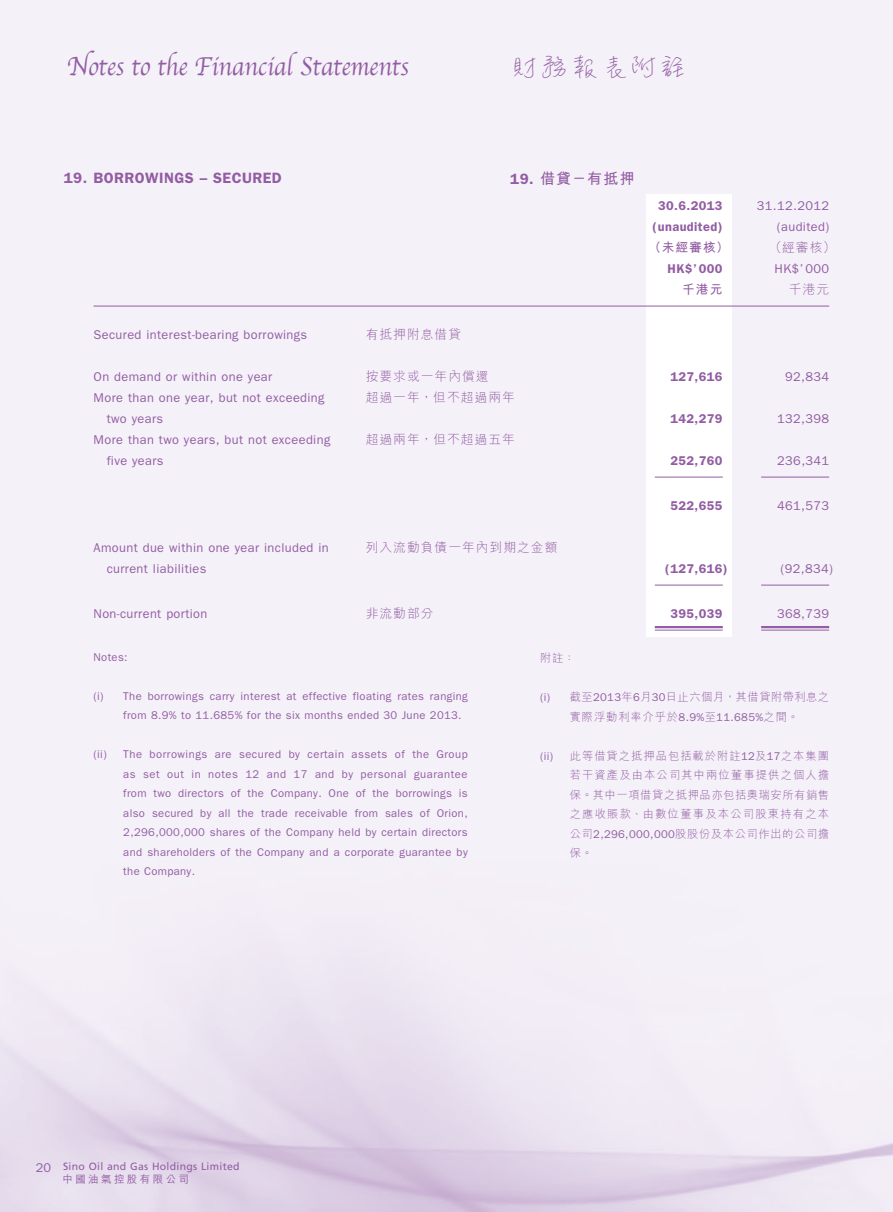
<style>
.page{position:relative;width:893px;height:1212px;background:#f5f1f8}
.page>*{position:absolute;margin:0;border:0;box-sizing:border-box;transform-origin:0 0}
.t1{font:300 28.5px "M Ling Wai FHK";letter-spacing:.045em;color:#925da3}
.t2{font:27px "Apple Chancery";letter-spacing:-.005em;color:#925da3;scale:.9 1}
.t3{font:600 15px "ITC Franklin Gothic Std";letter-spacing:.03em;color:#925da3}
.t4{font:700 15px "M Hei HK";color:#925da3}
.t5{font:12.75px "ITC Franklin Gothic Std";letter-spacing:.03em;color:#925da3}
.t6{font:600 12.75px "ITC Franklin Gothic Std";letter-spacing:.03em;color:#925da3}
.t7{font:300 12.75px "M Hei HK";letter-spacing:.08em;color:#925da3}
.t8{font:700 12.75px "M Hei HK";letter-spacing:.08em;color:#925da3}
.t9{font:11.25px/19.5px "ITC Franklin Gothic Std";letter-spacing:.03em;color:#925da3}
.t10{font:300 11.25px/19.5px "M Hei HK";letter-spacing:.055em;color:#925da3;text-align:center}
.t11{font:10.5px "Frutiger LT Std";letter-spacing:.03em;color:#925da3}
.t12{font:500 10.5px "M Hei HK";letter-spacing:.23em;color:#925da3}
.s1{font-family:"ITC Franklin Gothic Std";font-weight:600}
.s2{font-family:"ITC Franklin Gothic Std";font-weight:400}
.s3{font-family:"ITC Franklin Gothic Std";font-size:12.75px}
</style>
<div class="page">
<img style="left:0;top:194px;width:893px;height:1018px">
<div style="left:646px;top:194px;width:85px;height:443px;background:#fff"></div>
<hr style="left:94px;top:306px;width:735px;height:1px;background:#925da3">
<hr style="left:655px;top:477px;width:68px;height:1px;background:#925da3">
<hr style="left:761px;top:477px;width:68px;height:1px;background:#925da3">
<hr style="left:655px;top:585px;width:68px;height:1px;background:#925da3">
<hr style="left:761px;top:585px;width:68px;height:1px;background:#925da3">
<hr style="left:655px;top:626px;width:68px;height:2px;background:#925da3">
<hr style="left:655px;top:630px;width:68px;height:1px;background:#925da3">
<hr style="left:761px;top:626px;width:68px;height:2px;background:#925da3">
<hr style="left:761px;top:630px;width:68px;height:1px;background:#925da3">
<h2 class="t2" style="left:67px;top:45px;width:381px">Notes to the Financial Statements</h2>
<h1 class="t1" style="left:510px;top:48px;width:179px">財務報表附註</h1>
<h3 class="t3" style="left:64px;top:169px;width:220px">19. BORROWINGS – SECURED</h3>
<h3 class="t4" style="left:510px;top:167px;width:126px"><span class="s1">19.</span> 借貸－有抵押</h3>
<p class="t6" style="left:658px;top:198px;width:66px">30.6.2013</p>
<p class="t5" style="left:757px;top:198px;width:74px">31.12.2012</p>
<p class="t6" style="left:653px;top:219px;width:71px">(unaudited)</p>
<p class="t5" style="left:777px;top:219px;width:54px">(audited)</p>
<p class="t8" style="left:649px;top:238px;width:82px">（未經審核）</p>
<p class="t7" style="left:769px;top:238px;width:68px">（經審核）</p>
<p class="t6" style="left:668px;top:261px;width:56px">HK$’ 000</p>
<p class="t5" style="left:774px;top:261px;width:56px">HK$’ 000</p>
<p class="t8" style="left:682px;top:280px;width:42px">千港元</p>
<p class="t7" style="left:789px;top:280px;width:42px">千港元</p>
<p class="t5" style="left:94px;top:327px;width:215px">Secured interest-bearing borrowings</p>
<p class="t7" style="left:366px;top:325px;width:97px">有抵押附息借貸</p>
<p class="t5" style="left:94px;top:369px;width:180px">On demand or within one year</p>
<p class="t7" style="left:366px;top:367px;width:124px">按要求或一年內償還</p>
<p class="t6" style="left:670px;top:369px;width:54px">127,616</p>
<p class="t5" style="left:785px;top:369px;width:45px">92,834</p>
<p class="t5" style="left:94px;top:390px;width:233px">More than one year, but not exceeding</p>
<p class="t7" style="left:366px;top:388px;width:151px">超過一年，但不超過兩年</p>
<p class="t5" style="left:107px;top:411px;width:58px">two years</p>
<p class="t6" style="left:670px;top:411px;width:54px">142,279</p>
<p class="t5" style="left:777px;top:411px;width:54px">132,398</p>
<p class="t5" style="left:94px;top:432px;width:238px">More than two years, but not exceeding</p>
<p class="t7" style="left:366px;top:430px;width:151px">超過兩年，但不超過五年</p>
<p class="t5" style="left:107px;top:453px;width:58px">five years</p>
<p class="t6" style="left:670px;top:453px;width:54px">252,760</p>
<p class="t5" style="left:777px;top:453px;width:54px">236,341</p>
<p class="t6" style="left:670px;top:498px;width:54px">522,655</p>
<p class="t5" style="left:777px;top:498px;width:54px">461,573</p>
<p class="t5" style="left:94px;top:540px;width:237px">Amount due within one year included in</p>
<p class="t7" style="left:366px;top:538px;width:193px">列入流動負債一年內到期之金額</p>
<p class="t5" style="left:107px;top:561px;width:101px">current liabilities</p>
<p class="t6" style="left:665px;top:561px;width:64px">(127,616)</p>
<p class="t5" style="left:781px;top:561px;width:54px">(92,834)</p>
<p class="t5" style="left:94px;top:606px;width:115px">Non-current portion</p>
<p class="t7" style="left:366px;top:604px;width:69px">非流動部分</p>
<p class="t6" style="left:670px;top:606px;width:54px">395,039</p>
<p class="t5" style="left:777px;top:606px;width:54px">368,739</p>
<p class="t9" style="left:94px;top:647px;width:36px">Notes:</p>
<p class="t9" style="left:123px;top:686px;width:346px;text-indent:-30px">(i) The borrowings carry interest at effective floating rates ranging from 8.9% to 11.685% for the six months ended 30 June 2013.</p>
<p class="t9" style="left:123px;top:745px;width:346px;text-align:justify;text-indent:-30px">(ii) The borrowings are secured by certain assets of the Group as set out in notes 12 and 17 and by personal guarantee from two directors of the Company. One of the borrowings is also secured by all the trade receivable from sales of Orion, 2,296,000,000 shares of the Company held by certain directors and shareholders of the Company and a corporate guarantee by the Company.</p>
<p class="t10" style="left:540px;top:648px;width:36px">附註：</p>
<p class="t10" style="left:540px;top:687px;width:291px"><span class="s2">(i)</span> 截至<span class="s2">2013</span>年<span class="s2">6</span>月<span class="s2">30</span>日止六個月，其借貸附帶利息之實際浮動利率介乎於<span class="s2">8.9%</span>至<span class="s2">11.685%</span>之間。</p>
<p class="t10" style="left:570px;top:745px;width:261px;text-align:justify;text-indent:-30px"><span class="s2">(ii)</span> 此等借貸之抵押品包括載於附註<span class="s2">12</span>及<span class="s2">17</span>之本集團若干資產及由本公司其中兩位董事提供之個人擔保。其中一項借貸之抵押品亦包括奧瑞安所有銷售之應收賬款、由數位董事及本公司股東持有之本公司<span class="s2">2,296,000,000</span>股股份及本公司作出的公司擔保。</p>
<p class="t11" style="left:36px;top:1160px;width:205px"><span class="s3">20</span> Sino Oil and Gas Holdings Limited</p>
<p class="t12" style="left:62px;top:1172px;width:128px">中國油氣控股有限公司</p>
</div>
